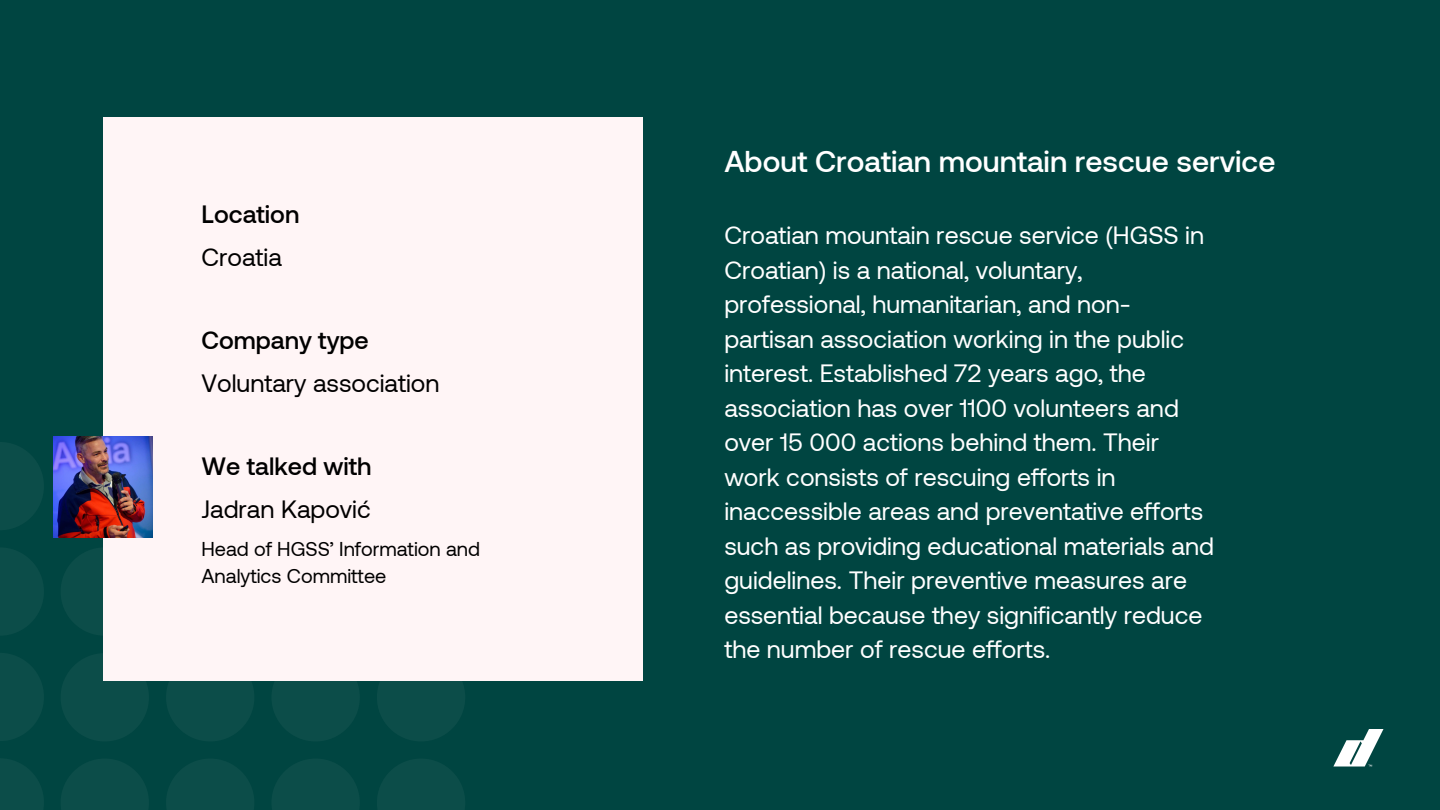
<style>
.page{position:relative;width:1440px;height:810px;background:#004541}
.page>*{position:absolute;margin:0;border:0;box-sizing:border-box;transform-origin:0 0}
.t1{font:500 30px "Aeonik";color:#fff}
.t2{font:25px/34.5px "Aeonik";color:#fff}
.t3{font:25px "Aeonik";color:#000}
.t4{font:500 25px "Aeonik";color:#000}
.t5{font:20px/27.8px "Aeonik";color:#000}
</style>
<div class="page">
<div style="left:0;top:442px;width:44px;height:88px;background:#0c4d49"></div>
<div style="left:0;top:547px;width:44px;height:89px;background:#0c4d49"></div>
<div style="left:0;top:653px;width:44px;height:88px;background:#0c4d49"></div>
<div style="left:0;top:758px;width:44px;height:52px;background:#0c4d49"></div>
<div style="left:61px;top:547px;width:88px;height:89px;background:#0c4d49;border-radius:50%"></div>
<div style="left:61px;top:653px;width:88px;height:89px;background:#0c4d49;border-radius:50%"></div>
<div style="left:166px;top:653px;width:88px;height:89px;background:#0c4d49;border-radius:50%"></div>
<div style="left:271px;top:653px;width:89px;height:89px;background:#0c4d49;border-radius:50%"></div>
<div style="left:377px;top:653px;width:88px;height:89px;background:#0c4d49;border-radius:50%"></div>
<div style="left:61px;top:759px;width:88px;height:51px;background:#0c4d49"></div>
<div style="left:166px;top:759px;width:88px;height:51px;background:#0c4d49"></div>
<div style="left:271px;top:759px;width:89px;height:51px;background:#0c4d49"></div>
<div style="left:377px;top:759px;width:88px;height:51px;background:#0c4d49"></div>
<div style="left:103px;top:117px;width:540px;height:564px;background:#fff5f6"></div>
<svg style="left:1333px;top:729px;width:51px;height:38px"></svg>
<img style="left:54px;top:436px;width:99px;height:101px">
<p class="t4" style="left:202px;top:198px;width:99px">Location</p>
<p class="t3" style="left:202px;top:241px;width:82px">Croatia</p>
<p class="t4" style="left:202px;top:324px;width:169px">Company type</p>
<p class="t3" style="left:202px;top:367px;width:240px">Voluntary association</p>
<p class="t4" style="left:202px;top:450px;width:172px">We talked with</p>
<p class="t3" style="left:202px;top:493px;width:171px">Jadran Kapović</p>
<p class="t5" style="left:202px;top:534px;width:280px">Head of HGSS’ Information and<br>Analytics Committee</p>
<p class="t1" style="left:724px;top:142px;width:553px">About Croatian mountain rescue service</p>
<p class="t2" style="left:724px;top:217px;width:491px">Croatian mountain rescue service (HGSS in Croatian) is a national, voluntary, professional, humanitarian, and non&shy;partisan association working in the public interest. Established 72 years ago, the association has over 1100 volunteers and over 15 000 actions behind them. Their work consists of rescuing efforts in inaccessible areas and preventative efforts such as providing educational materials and guidelines. Their preventive measures are essential because they significantly reduce the number of rescue efforts.</p>
</div>
